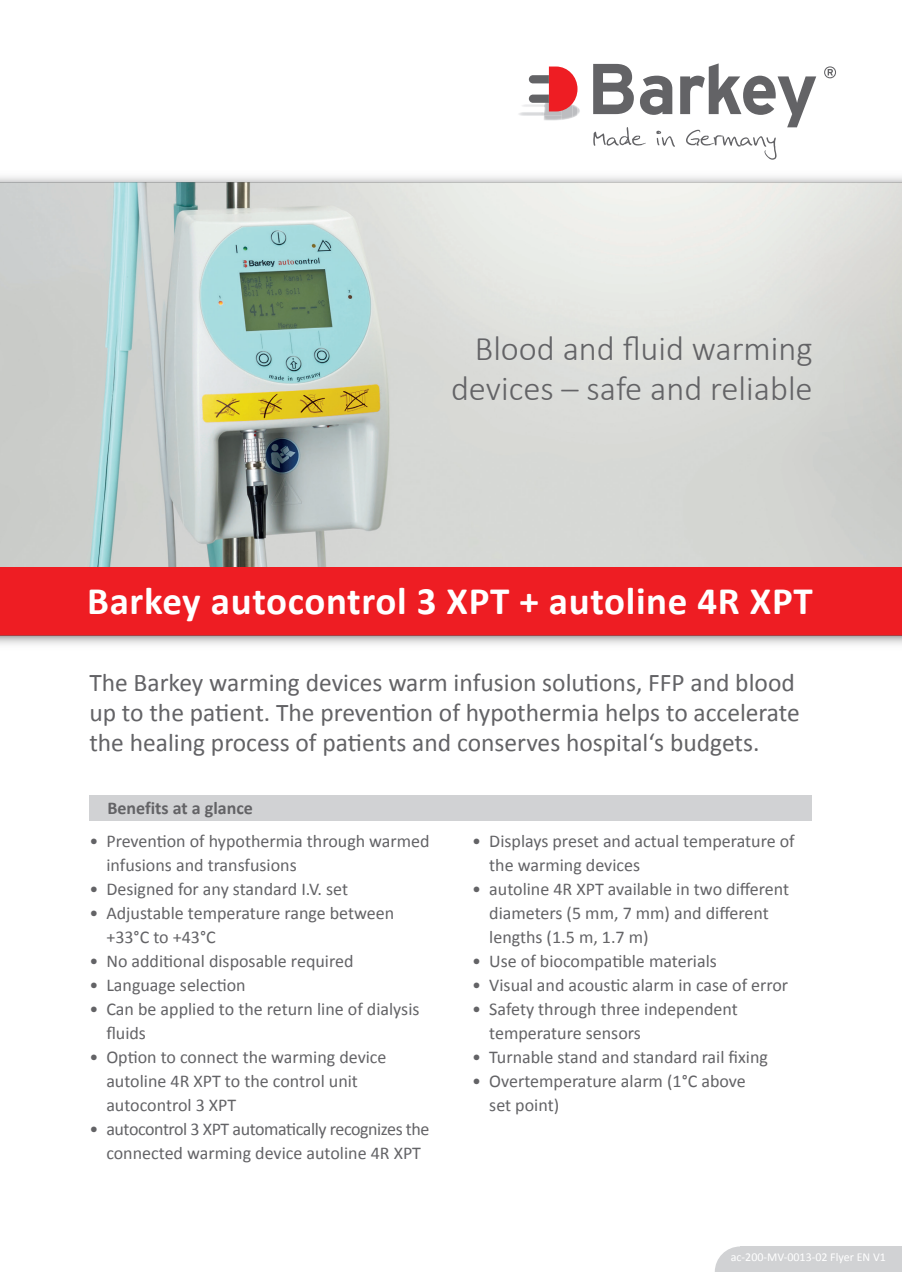
<style>
.page{position:relative;width:902px;height:1272px;background:#fff}
.page>*{position:absolute;margin:0;border:0;box-sizing:border-box;transform-origin:0 0}
.t1{font:700 39px "Calibri";letter-spacing:.015em;color:#fff}
.t2{font:300 34.5px "Calibri";color:#636366}
.t3{font:25.5px/30px "Calibri";color:#636366}
.t4{font:18px "Calibri";color:#636366}
.t5{font:18px "Calibri";letter-spacing:-.025em;color:#636366}
.t6{font:700 18px "Calibri";color:#636366}
.t7{font:12px "Calibri";color:#fff}
</style>
<div class="page">
<img style="left:0;top:183px;width:901px;height:385px">
<div style="left:0;top:568px;width:901px;height:68px;background:#ee1d23"></div>
<svg style="left:715px;top:1246px;width:25px;height:25px"></svg>
<div style="left:740px;top:1246px;width:161px;height:25px;background:#d1d2d4"></div>
<div style="left:89px;top:795px;width:723px;height:26px;background:#d1d2d4"></div>
<svg style="left:0;top:176px;width:901px;height:7px"></svg>
<svg style="left:0;top:636px;width:901px;height:9px"></svg>
<img style="left:522px;top:104px;width:7px;height:3px">
<svg style="left:529px;top:66px;width:51px;height:55px"></svg>
<svg style="left:824px;top:66px;width:12px;height:12px"></svg>
<svg style="left:593px;top:63px;width:223px;height:97px"></svg>
<p class="t2" style="left:475px;top:327px;width:339px">Blood and fluid warming</p>
<p class="t2" style="left:451px;top:367px;width:363px">devices – safe and reliable</p>
<p class="t1" style="left:87px;top:573px;width:727px">Barkey autocontrol 3 XPT + autoline 4R XPT</p>
<p class="t3" style="left:89px;top:667px;width:712px">The Barkey warming devices warm infusion solutions, FFP and blood up to the patient. The prevention of hypothermia helps to accelerate the healing process of patients and conserves hospital‘s budgets.</p>
<p class="t6" style="left:107px;top:795px;width:147px">Benefits at a glance</p>
<p class="t4" style="left:89px;top:828px;width:342px">• Prevention of hypothermia through warmed</p>
<p class="t4" style="left:106px;top:852px;width:192px">infusions and transfusions</p>
<p class="t4" style="left:89px;top:876px;width:260px">• Designed for any standard I.V. set</p>
<p class="t4" style="left:89px;top:900px;width:306px">• Adjustable temperature range between</p>
<p class="t4" style="left:106px;top:924px;width:111px">+33°C to +43°C</p>
<p class="t4" style="left:89px;top:948px;width:266px">• No additional disposable required</p>
<p class="t4" style="left:89px;top:972px;width:158px">• Language selection</p>
<p class="t4" style="left:89px;top:996px;width:331px">• Can be applied to the return line of dialysis</p>
<p class="t4" style="left:106px;top:1020px;width:41px">fluids</p>
<p class="t4" style="left:89px;top:1044px;width:299px">• Option to connect the warming device</p>
<p class="t4" style="left:106px;top:1068px;width:253px">autoline 4R XPT to the control unit</p>
<p class="t4" style="left:106px;top:1092px;width:131px">autocontrol 3 XPT</p>
<p class="t5" style="left:89px;top:1116px;width:341px">• autocontrol 3 XPT automatically recognizes the</p>
<p class="t4" style="left:106px;top:1140px;width:316px">connected warming device autoline 4R XPT</p>
<p class="t4" style="left:472px;top:828px;width:324px">• Displays preset and actual temperature of</p>
<p class="t4" style="left:489px;top:852px;width:152px">the warming devices</p>
<p class="t4" style="left:472px;top:876px;width:318px">• autoline 4R XPT available in two different</p>
<p class="t4" style="left:489px;top:900px;width:281px">diameters (5 mm, 7 mm) and different</p>
<p class="t4" style="left:489px;top:924px;width:161px">lengths (1.5 m, 1.7 m)</p>
<p class="t4" style="left:472px;top:948px;width:246px">• Use of biocompatible materials</p>
<p class="t4" style="left:472px;top:972px;width:317px">• Visual and acoustic alarm in case of error</p>
<p class="t4" style="left:472px;top:996px;width:267px">• Safety through three independent</p>
<p class="t4" style="left:489px;top:1020px;width:153px">temperature sensors</p>
<p class="t4" style="left:472px;top:1044px;width:297px">• Turnable stand and standard rail fixing</p>
<p class="t4" style="left:472px;top:1068px;width:275px">• Overtemperature alarm (1°C above</p>
<p class="t4" style="left:489px;top:1092px;width:71px">set point)</p>
<p class="t7" style="left:730px;top:1248px;width:157px">ac-200-MV-0013-02 Flyer EN V1</p>
</div>
